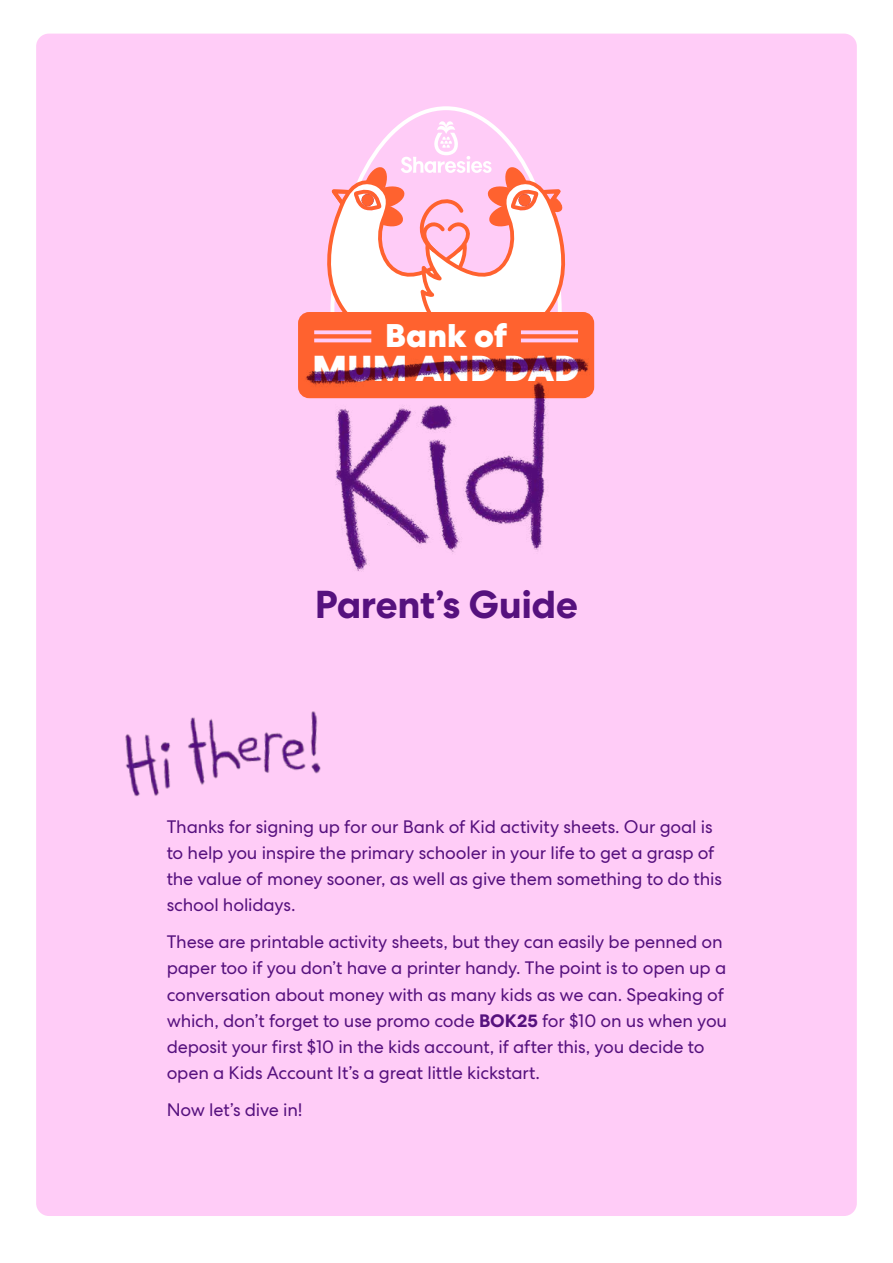
<style>
.page{position:relative;width:893px;height:1263px;background:#fff}
.page>*{position:absolute;margin:0;border:0;box-sizing:border-box;transform-origin:0 0}
.t1{font:700 38.85px "Centra No 2";letter-spacing:-.015em;color:#56117e}
.t2{font:800 36px "Centra No 2";color:#fff}
.t3{font:800 32.7px "Centra No 2";color:#fff}
.t4{font:18px/26.2px "Centra No 2";letter-spacing:-.01em;color:#56117e}
.s1{font-weight:700}
</style>
<div class="page">
<div style="left:36px;top:34px;width:821px;height:1182px;background:#ffccf7;border-radius:13px"></div>
<svg style="left:419px;top:33px;width:169px;height:88px"></svg>
<svg style="left:327px;top:121px;width:239px;height:174px"></svg>
<img style="left:298px;top:295px;width:297px;height:276px">
<img style="left:125px;top:711px;width:196px;height:86px">
<h3 class="t3" style="left:385px;top:316px;width:124px">Bank of</h3>
<h2 class="t2" style="left:313px;top:346px;width:268px">MUM AND DAD</h2>
<h1 class="t1" style="left:315px;top:581px;width:265px">Parent’s Guide</h1>
<p class="t4" style="left:167px;top:813px;width:557px">Thanks for signing up for our Bank of Kid activity sheets. Our goal is to help you inspire the primary schooler in your life to get a grasp of the value of money sooner, as well as give them something to do this school holidays.</p>
<p class="t4" style="left:167px;top:929px;width:562px">These are printable activity sheets, but they can easily be penned on paper too if you don’t have a printer handy. The point is to open up a conversation about money with as many kids as we can. Speaking of which, don’t forget to use promo code <span class="s1">BOK25</span> for $10 on us when you deposit your first $10 in the kids account, if after this, you decide to open a Kids Account It’s a great little kickstart.</p>
<p class="t4" style="left:167px;top:1097px;width:137px">Now let’s dive in!</p>
</div>
